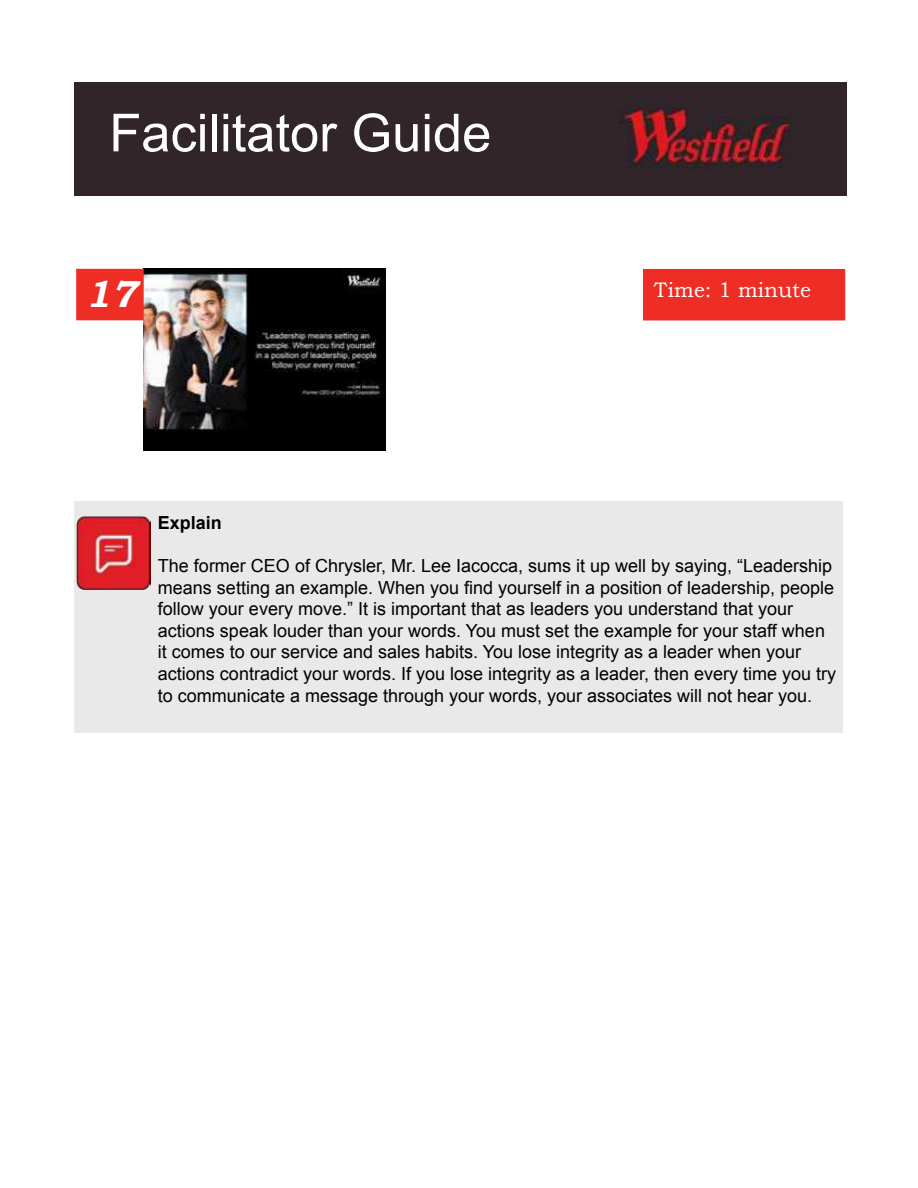
<style>
.page{position:relative;width:918px;height:1188px;background:#fff}
.page>*{position:absolute;margin:0;border:0;box-sizing:border-box;transform-origin:0 0}
.t1{font:52.5px "Arial";color:#fff}
.t2{font:italic 700 37.5px "Bookman Old Style";color:#fff}
.t3{font:21px "Bookman Old Style";color:#fff}
.t4{font:18px/21.6px "Arial";color:#000}
.t5{font:700 18px "Arial";color:#000}
</style>
<div class="page">
<img style="left:74px;top:82px;width:773px;height:114px">
<img style="left:143px;top:269px;width:243px;height:182px">
<div style="left:76px;top:269px;width:68px;height:51px;background:#ee2e24;border:2px solid #ee2e24"></div>
<div style="left:74px;top:501px;width:769px;height:232px;background:#e9e9ea"></div>
<img style="left:77px;top:516px;width:73px;height:73px">
<div style="left:643px;top:269px;width:202px;height:51px;background:#ee2e24"></div>
<h1 class="t1" style="left:109px;top:99px;width:384px">Facilitator Guide</h1>
<h2 class="t2" style="left:85px;top:272px;width:53px">17</h2>
<p class="t3" style="left:654px;top:278px;width:159px">Time: 1 minute</p>
<p class="t5" style="left:158px;top:510px;width:66px">Explain</p>
<p class="t4" style="left:158px;top:555px;width:680px">The former CEO of Chrysler, Mr. Lee Iacocca, sums it up well by saying, “Leadership means setting an example. When you find yourself in a position of leadership, people follow your every move.” It is important that as leaders you understand that your actions speak louder than your words. You must set the example for your staff when it comes to our service and sales habits. You lose integrity as a leader when your actions contradict your words. If you lose integrity as a leader, then every time you try to communicate a message through your words, your associates will not hear you.</p>
</div>
